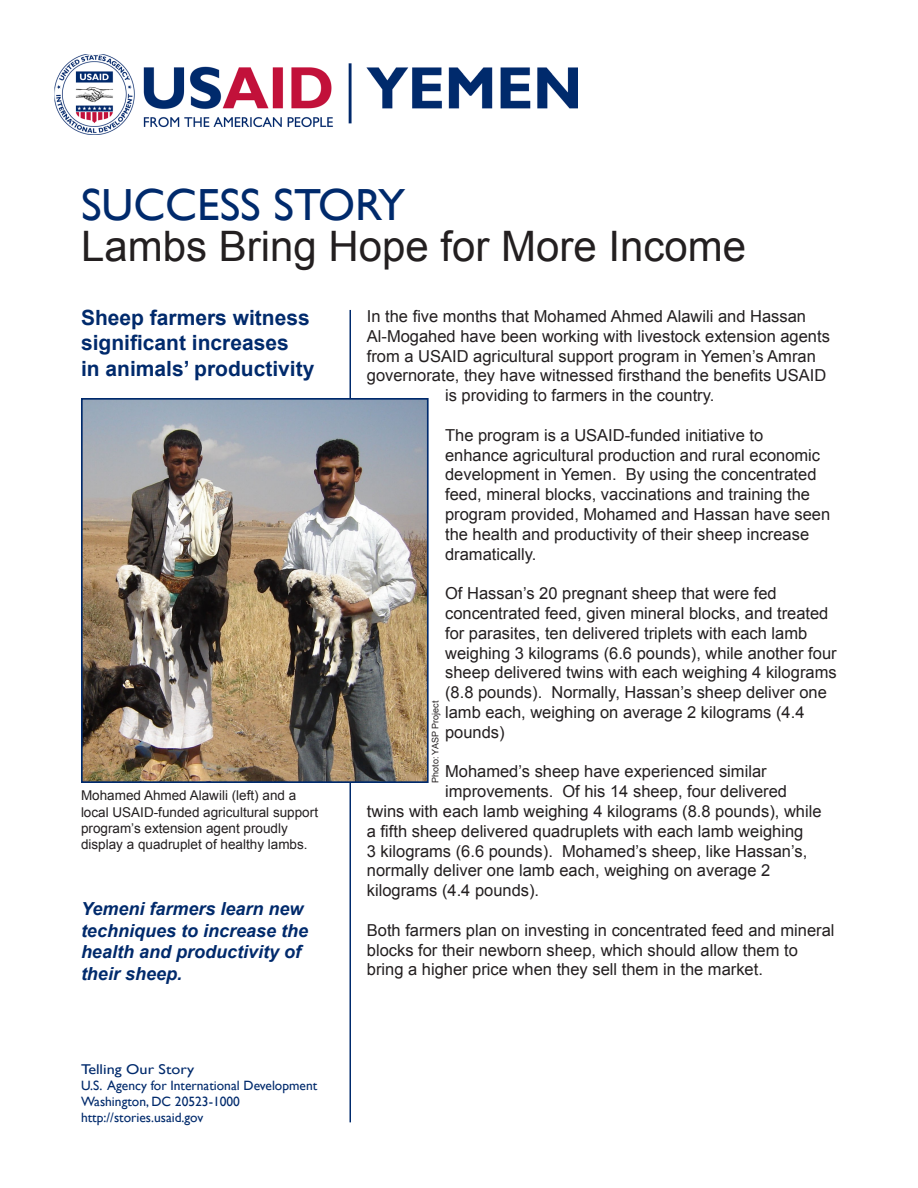
<style>
.page{position:relative;width:918px;height:1188px;background:#fff}
.page>*{position:absolute;margin:0;border:0;box-sizing:border-box;transform-origin:0 0}
.t1{font:45px "Gill Sans";color:#002a6c}
.t2{font:42px "Arial";color:#231f20}
.t3{font:700 21px/25.2px "Arial";color:#002a6c}
.t4{font:italic 700 18px/21.6px "Arial";color:#002a6c}
.t5{font:16.5px/19.8px "Arial";color:#231f20}
.t6{font:14.1px "Gill Sans";color:#002a6c;scale:1.14 1}
.t7{font:13.5px/16.2px "Arial";color:#231f20}
.t8{font:13.5px "Gill Sans";color:#002a6c}
.t9{font:9px "Arial";color:#231f20}
</style>
<div class="page">
<hr style="left:350px;top:310px;width:1px;height:812px;background:#002a6c">
<img style="left:84px;top:401px;width:342px;height:379px">
<div style="left:81px;top:398px;width:348px;height:385px;border:2px solid #002a6c"></div>
<img style="left:54px;top:54px;width:524px;height:81px">
<p class="t1" style="left:81px;top:179px;width:326px">SUCCESS STORY</p>
<p class="t2" style="left:81px;top:218px;width:667px">Lambs Bring Hope for More Income</p>
<p class="t3" style="left:81px;top:306px;width:230px">Sheep farmers witness significant increases</p>
<p class="t3" style="left:81px;top:356px;width:235px">in animals’ productivity</p>
<p class="t7" style="left:81px;top:788px;width:239px">Mohamed Ahmed Alawili (left) and a local USAID-funded agricultural support program’s extension agent proudly display a quadruplet of healthy lambs.</p>
<p class="t4" style="left:81px;top:899px;width:229px">Yemeni farmers learn new techniques to increase the health and productivity of their sheep.</p>
<p class="t6" style="left:81px;top:1061px;width:101px">Telling Our Story</p>
<p class="t8" style="left:81px;top:1078px;width:238px">U.S. Agency for International Development</p>
<p class="t8" style="left:81px;top:1094px;width:161px">Washington, DC 20523-1000</p>
<p class="t8" style="left:81px;top:1110px;width:124px">http://stories.usaid.gov</p>
<p class="t5" style="left:367px;top:306px;width:441px">In the five months that Mohamed Ahmed Alawili and Hassan</p>
<p class="t5" style="left:367px;top:326px;width:465px">Al-Mogahed have been working with livestock extension agents</p>
<p class="t5" style="left:367px;top:346px;width:451px">from a USAID agricultural support program in Yemen’s Amran</p>
<p class="t5" style="left:367px;top:366px;width:461px">governorate, they have witnessed firsthand the benefits USAID</p>
<p class="t5" style="left:445px;top:386px;width:271px">is providing to farmers in the country.</p>
<p class="t5" style="left:445px;top:425px;width:387px">The program is a USAID-funded initiative to enhance agricultural production and rural economic development in Yemen. By using the concentrated feed, mineral blocks, vaccinations and training the program provided, Mohamed and Hassan have seen the health and productivity of their sheep increase dramatically.</p>
<p class="t5" style="left:445px;top:584px;width:393px">Of Hassan’s 20 pregnant sheep that were fed concentrated feed, given mineral blocks, and treated for parasites, ten delivered triplets with each lamb weighing 3 kilograms (6.6 pounds), while another four sheep delivered twins with each weighing 4 kilograms (8.8 pounds). Normally, Hassan’s sheep deliver one lamb each, weighing on average 2 kilograms (4.4 pounds)</p>
<p class="t5" style="left:445px;top:762px;width:323px">Mohamed’s sheep have experienced similar</p>
<p class="t5" style="left:445px;top:782px;width:344px">improvements. Of his 14 sheep, four delivered</p>
<p class="t5" style="left:367px;top:801px;width:456px">twins with each lamb weighing 4 kilograms (8.8 pounds), while</p>
<p class="t5" style="left:367px;top:821px;width:438px">a fifth sheep delivered quadruplets with each lamb weighing</p>
<p class="t5" style="left:367px;top:841px;width:442px">3 kilograms (6.6 pounds). Mohamed’s sheep, like Hassan’s,</p>
<p class="t5" style="left:367px;top:861px;width:405px">normally deliver one lamb each, weighing on average 2</p>
<p class="t5" style="left:367px;top:881px;width:174px">kilograms (4.4 pounds).</p>
<p class="t5" style="left:367px;top:920px;width:469px">Both farmers plan on investing in concentrated feed and mineral blocks for their newborn sheep, which should allow them to bring a higher price when they sell them in the market.</p>
<p class="t9" style="left:429px;top:783px;width:84px;rotate:-90deg">Photo: YASP Project</p>
</div>
